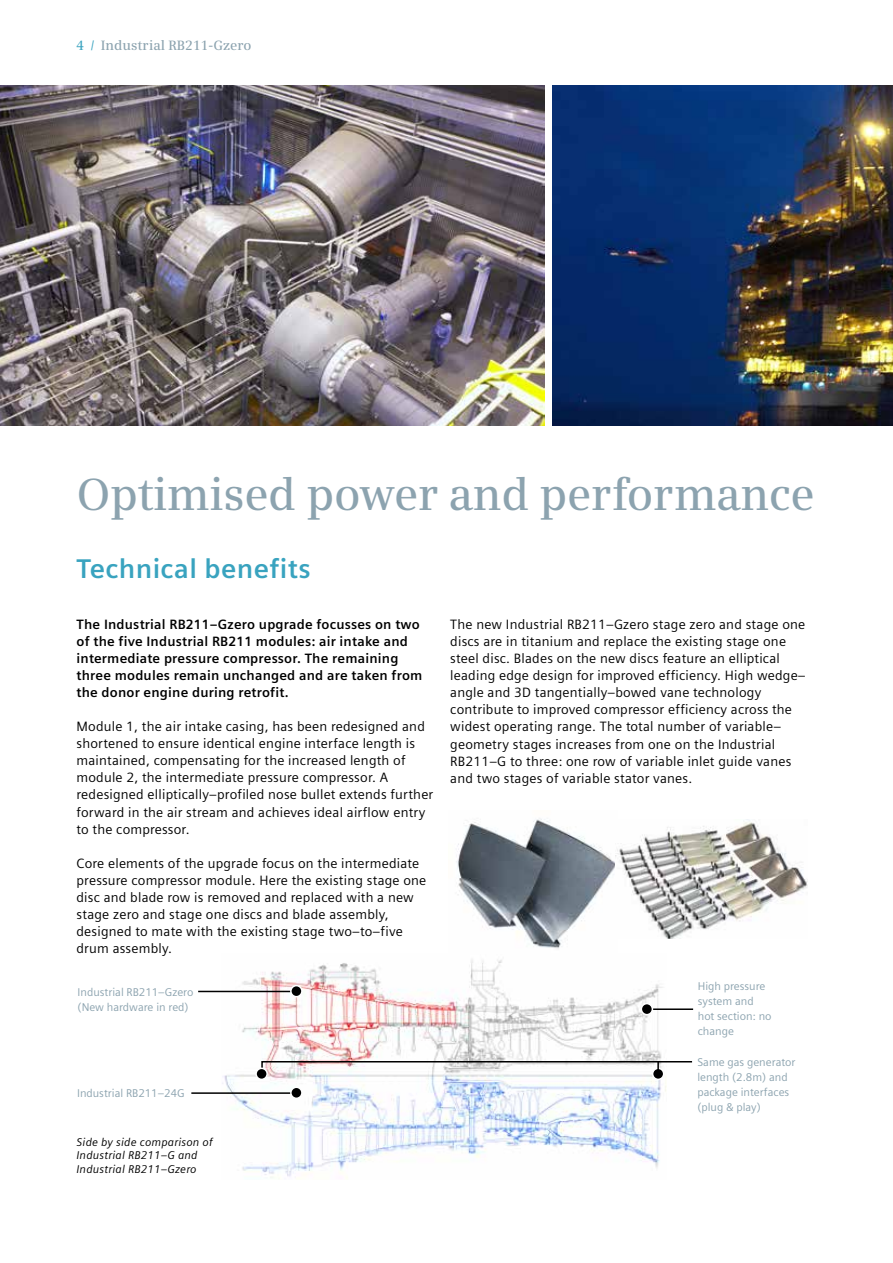
<style>
.page{position:relative;width:893px;height:1263px;background:#fff}
.page>*{position:absolute;margin:0;border:0;box-sizing:border-box;transform-origin:0 0}
.t1{font:600 45px "Siemens Serif";letter-spacing:-.01em;color:#8ca3af}
.t2{font:700 27px "Siemens Sans";letter-spacing:.015em;color:#39a3bf}
.t3{font:13.5px/17px "Siemens Sans";letter-spacing:.015em;color:#000}
.t4{font:700 13.5px/17px "Siemens Sans";letter-spacing:.015em;color:#000}
.t5{font:600 13.5px "Siemens Serif";color:#8ca3af}
.t6{font:11.25px/15px "Siemens Sans";color:#8ca3af}
.t7{font:italic 11.25px/13.5px "Siemens Sans";letter-spacing:.015em;color:#000}
.s1{color:#39a3bf}
</style>
<div class="page">
<img style="left:553px;top:85px;width:340px;height:340px">
<img style="left:0;top:85px;width:544px;height:340px">
<img style="left:456px;top:818px;width:160px;height:131px">
<img style="left:616px;top:819px;width:191px;height:119px">
<img style="left:222px;top:960px;width:444px;height:219px">
<hr style="left:198px;top:991px;width:99px;height:1px;background:#000">
<hr style="left:646px;top:1008px;width:47px;height:2px;background:#000">
<hr style="left:191px;top:1092px;width:106px;height:2px;background:#000">
<div style="left:291px;top:986px;width:11px;height:11px;background:#000;border-radius:50%"></div>
<div style="left:290px;top:985px;width:13px;height:12px;border:2px solid #fff;border-radius:50%"></div>
<div style="left:641px;top:1003px;width:11px;height:12px;background:#000;border-radius:50%"></div>
<div style="left:641px;top:1003px;width:12px;height:12px;border:2px solid #fff;border-radius:50%"></div>
<div style="left:291px;top:1087px;width:11px;height:11px;background:#000;border-radius:50%"></div>
<div style="left:290px;top:1086px;width:13px;height:13px;border:2px solid #fff;border-radius:50%"></div>
<div style="left:256px;top:1068px;width:11px;height:11px;background:#000;border-radius:50%"></div>
<div style="left:255px;top:1067px;width:13px;height:13px;border:2px solid #fff;border-radius:50%"></div>
<div style="left:653px;top:1068px;width:11px;height:11px;background:#000;border-radius:50%"></div>
<div style="left:652px;top:1067px;width:12px;height:13px;border:2px solid #fff;border-radius:50%"></div>
<svg style="left:261px;top:1060px;width:432px;height:13px"></svg>
<p class="t5" style="left:77px;top:38px;width:177px"><span class="s1">4 /</span> Industrial RB211-Gzero</p>
<h1 class="t1" style="left:77px;top:468px;width:740px">Optimised power and performance</h1>
<h2 class="t2" style="left:77px;top:554px;width:236px">Technical benefits</h2>
<p class="t4" style="left:77px;top:616px;width:347px">The Industrial RB211–Gzero upgrade focusses on two of the five Industrial RB211 modules: air intake and intermediate pressure compressor. The remaining three modules remain unchanged and are taken from the donor engine during retrofit.</p>
<p class="t3" style="left:77px;top:718px;width:358px">Module 1, the air intake casing, has been redesigned and shortened to ensure identical engine interface length is maintained, compensating for the increased length of module 2, the intermediate pressure compressor. A redesigned elliptically–profiled nose bullet extends further forward in the air stream and achieves ideal airflow entry to the compressor.</p>
<p class="t3" style="left:77px;top:854px;width:351px">Core elements of the upgrade focus on the intermediate pressure compressor module. Here the existing stage one disc and blade row is removed and replaced with a new stage zero and stage one discs and blade assembly, designed to mate with the existing stage two–to–five drum assembly.</p>
<p class="t3" style="left:450px;top:616px;width:357px">The new Industrial RB211–Gzero stage zero and stage one discs are in titanium and replace the existing stage one steel disc. Blades on the new discs feature an elliptical leading edge design for improved efficiency. High wedge– angle and 3D tangentially–bowed vane technology contribute to improved compressor efficiency across the widest operating range. The total number of variable– geometry stages increases from one on the Industrial RB211–G to three: one row of variable inlet guide vanes and two stages of variable stator vanes.</p>
<p class="t6" style="left:78px;top:984px;width:117px">Industrial RB211–Gzero (New hardware in red)</p>
<p class="t6" style="left:698px;top:978px;width:75px">High pressure system and hot section: no change</p>
<p class="t6" style="left:697px;top:1054px;width:100px">Same gas generator length (2.8m) and package interfaces (plug &amp; play)</p>
<p class="t6" style="left:77px;top:1086px;width:109px">Industrial RB211–24G</p>
<p class="t7" style="left:77px;top:1135px;width:138px">Side by side comparison of<br>Industrial RB211–G and<br>Industrial RB211–Gzero</p>
</div>
